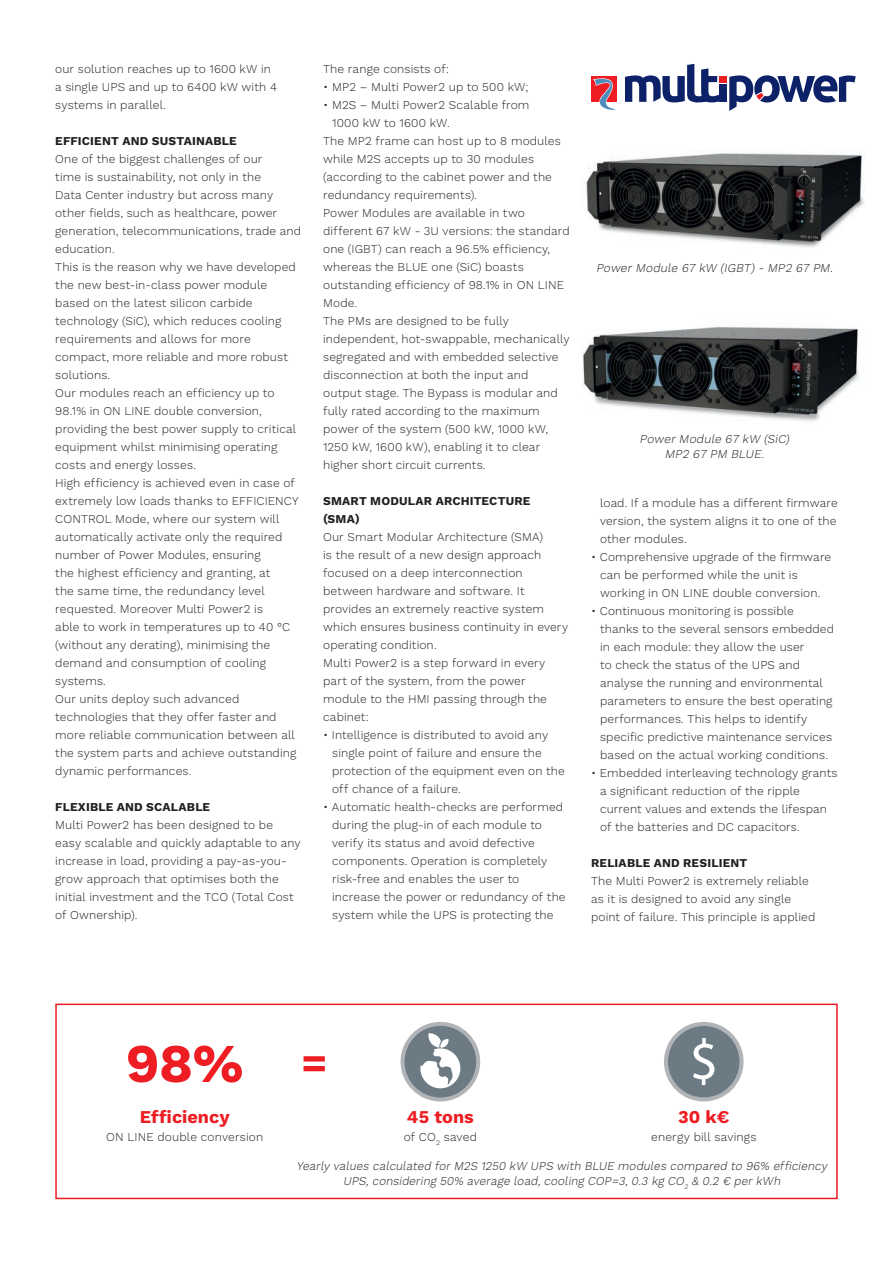
<style>
.page{position:relative;width:893px;height:1263px;background:#fff}
.page>*{position:absolute;margin:0;border:0;box-sizing:border-box;transform-origin:0 0}
.t1{font:700 54.45px "Work Sans";color:#ee1d23}
.t2{font:700 18px "Work Sans";color:#ee1d23}
.t3{font:300 12px/18px "Work Sans";letter-spacing:.01em;color:#231f20}
.t4{font:italic 300 12px/15px "Work Sans";color:#231f20;text-align:center}
.t5{font:700 12px/18px "Work Sans";letter-spacing:.015em;color:#231f20}
.s1{font-size:45px}
</style>
<div class="page">
<div style="left:55px;top:1003px;width:783px;height:196px;border:2px solid #ee1d23"></div>
<div style="left:401px;top:1022px;width:79px;height:79px;background:#b2b3b7;border-radius:50%"></div>
<div style="left:405px;top:1026px;width:71px;height:71px;background:#6b7a83;border-radius:50%"></div>
<svg style="left:420px;top:1033px;width:40px;height:55px"></svg>
<div style="left:664px;top:1022px;width:79px;height:79px;background:#b2b3b7;border-radius:50%"></div>
<svg style="left:668px;top:1026px;width:72px;height:71px"></svg>
<img style="left:584px;top:153px;width:280px;height:94px">
<img style="left:582px;top:326px;width:277px;height:96px">
<svg style="left:625px;top:64px;width:231px;height:47px"></svg>
<svg style="left:591px;top:76px;width:26px;height:34px"></svg>
<p class="t3" style="left:55px;top:60px;width:223px">our solution reaches up to 1600 kW in a single UPS and up to 6400 kW with 4 systems in parallel.</p>
<p class="t5" style="left:55px;top:132px;width:183px">EFFICIENT AND SUSTAINABLE</p>
<p class="t3" style="left:55px;top:150px;width:247px">One of the biggest challenges of our<br>time is sustainability, not only in the<br>Data Center industry but across many other fields, such as healthcare, power generation, telecommunications, trade and education.<br>This is the reason why we have developed the new best-in-class power module based on the latest silicon carbide technology (SiC), which reduces cooling requirements and allows for more compact, more reliable and more robust solutions.<br>Our modules reach an efficiency up to 98.1% in ON LINE double conversion, providing the best power supply to critical equipment whilst minimising operating costs and energy losses.<br>High efficiency is achieved even in case of extremely low loads thanks to EFFICIENCY CONTROL Mode, where our system will automatically activate only the required number of Power Modules, ensuring<br>the highest efficiency and granting, at<br>the same time, the redundancy level requested. Moreover Multi Power2 is<br>able to work in temperatures up to 40 °C (without any derating), minimising the demand and consumption of cooling systems.<br>Our units deploy such advanced technologies that they offer faster and more reliable communication between all the system parts and achieve outstanding dynamic performances.</p>
<p class="t5" style="left:55px;top:798px;width:156px">FLEXIBLE AND SCALABLE</p>
<p class="t3" style="left:55px;top:816px;width:247px">Multi Power2 has been designed to be easy scalable and quickly adaptable to any increase in load, providing a pay-as-you&shy;grow approach that optimises both the initial investment and the TCO (Total Cost of Ownership).</p>
<p class="t3" style="left:323px;top:60px;width:127px">The range consists of:</p>
<p class="t3" style="left:323px;top:78px;width:207px">• MP2 – Multi Power2 up to 500 kW;</p>
<p class="t3" style="left:323px;top:96px;width:208px">• M2S – Multi Power2 Scalable from</p>
<p class="t3" style="left:332px;top:114px;width:119px">1000 kW to 1600 kW.</p>
<p class="t3" style="left:323px;top:132px;width:239px">The MP2 frame can host up to 8 modules</p>
<p class="t3" style="left:323px;top:150px;width:213px">while M2S accepts up to 30 modules</p>
<p class="t3" style="left:323px;top:168px;width:230px">(according to the cabinet power and the</p>
<p class="t3" style="left:323px;top:186px;width:155px">redundancy requirements).</p>
<p class="t3" style="left:323px;top:204px;width:203px">Power Modules are available in two</p>
<p class="t3" style="left:323px;top:222px;width:248px">different 67 kW - 3U versions: the standard</p>
<p class="t3" style="left:323px;top:240px;width:229px">one (IGBT) can reach a 96.5% efficiency,</p>
<p class="t3" style="left:323px;top:258px;width:202px">whereas the BLUE one (SiC) boasts</p>
<p class="t3" style="left:323px;top:276px;width:242px">outstanding efficiency of 98.1% in ON LINE</p>
<p class="t3" style="left:323px;top:294px;width:36px">Mode.</p>
<p class="t3" style="left:323px;top:312px;width:187px">The PMs are designed to be fully</p>
<p class="t3" style="left:323px;top:330px;width:248px">independent, hot-swappable, mechanically</p>
<p class="t3" style="left:323px;top:348px;width:237px">segregated and with embedded selective</p>
<p class="t3" style="left:323px;top:366px;width:207px">disconnection at both the input and</p>
<p class="t3" style="left:323px;top:384px;width:236px">output stage. The Bypass is modular and</p>
<p class="t3" style="left:323px;top:402px;width:218px">fully rated according to the maximum</p>
<p class="t3" style="left:323px;top:420px;width:227px">power of the system (500 kW, 1000 kW,</p>
<p class="t3" style="left:323px;top:438px;width:219px">1250 kW, 1600 kW), enabling it to clear</p>
<p class="t3" style="left:323px;top:456px;width:164px">higher short circuit currents.</p>
<p class="t5" style="left:323px;top:492px;width:209px">SMART MODULAR ARCHITECTURE (SMA)</p>
<p class="t3" style="left:323px;top:528px;width:246px">Our Smart Modular Architecture (SMA)<br>is the result of a new design approach focused on a deep interconnection between hardware and software. It provides an extremely reactive system which ensures business continuity in every operating condition.<br>Multi Power2 is a step forward in every part of the system, from the power module to the HMI passing through the cabinet:</p>
<p class="t3" style="left:332px;top:726px;width:234px;text-indent:-9px">• Intelligence is distributed to avoid any single point of failure and ensure the protection of the equipment even on the off chance of a failure.</p>
<p class="t3" style="left:332px;top:798px;width:235px;text-indent:-9px">• Automatic health-checks are performed during the plug-in of each module to verify its status and avoid defective components. Operation is completely risk-free and enables the user to increase the power or redundancy of the system while the UPS is protecting the</p>
<p class="t4" style="left:596px;top:261px;width:241px">Power Module 67 kW (IGBT) - MP2 67 PM.</p>
<p class="t4" style="left:640px;top:432px;width:154px">Power Module 67 kW (SiC)<br>MP2 67 PM BLUE.</p>
<p class="t3" style="left:600px;top:495px;width:239px;text-align:justify">load. If a module has a different firmware version, the system aligns it to one of the other modules.</p>
<p class="t3" style="left:600px;top:549px;width:233px;text-indent:-9px">• Comprehensive upgrade of the firmware can be performed while the unit is working in ON LINE double conversion.</p>
<p class="t3" style="left:600px;top:603px;width:235px;text-indent:-9px">• Continuous monitoring is possible thanks to the several sensors embedded in each module: they allow the user<br>to check the status of the UPS and analyse the running and environmental parameters to ensure the best operating performances. This helps to identify specific predictive maintenance services based on the actual working conditions.</p>
<p class="t3" style="left:600px;top:765px;width:239px;text-indent:-9px">• Embedded interleaving technology grants a significant reduction of the ripple current values and extends the lifespan of the batteries and DC capacitors.</p>
<p class="t5" style="left:591px;top:855px;width:158px">RELIABLE AND RESILIENT</p>
<p class="t3" style="left:591px;top:873px;width:226px">The Multi Power2 is extremely reliable as it is designed to avoid any single point of failure. This principle is applied</p>
<h1 class="t1" style="left:126px;top:1032px;width:204px">98% <span class="s1">=</span></h1>
<h2 class="t2" style="left:140px;top:1106px;width:91px">Efficiency</h2>
<p class="t3" style="left:106px;top:1128px;width:159px">ON LINE double conversion</p>
<h2 class="t2" style="left:407px;top:1106px;width:68px">45 tons</h2>
<p class="t3" style="left:404px;top:1128px;width:75px">of CO<sub>2</sub> saved</p>
<h2 class="t2" style="left:678px;top:1106px;width:53px">30 k€</h2>
<p class="t3" style="left:651px;top:1128px;width:107px">energy bill savings</p>
<p class="t4" style="left:296px;top:1158px;width:535px">Yearly values calculated for M2S 1250 kW UPS with BLUE modules compared to 96% efficiency<br>UPS, considering 50% average load, cooling COP=3, 0.3 kg CO<sub>2</sub> &amp; 0.2 € per kWh</p>
</div>
